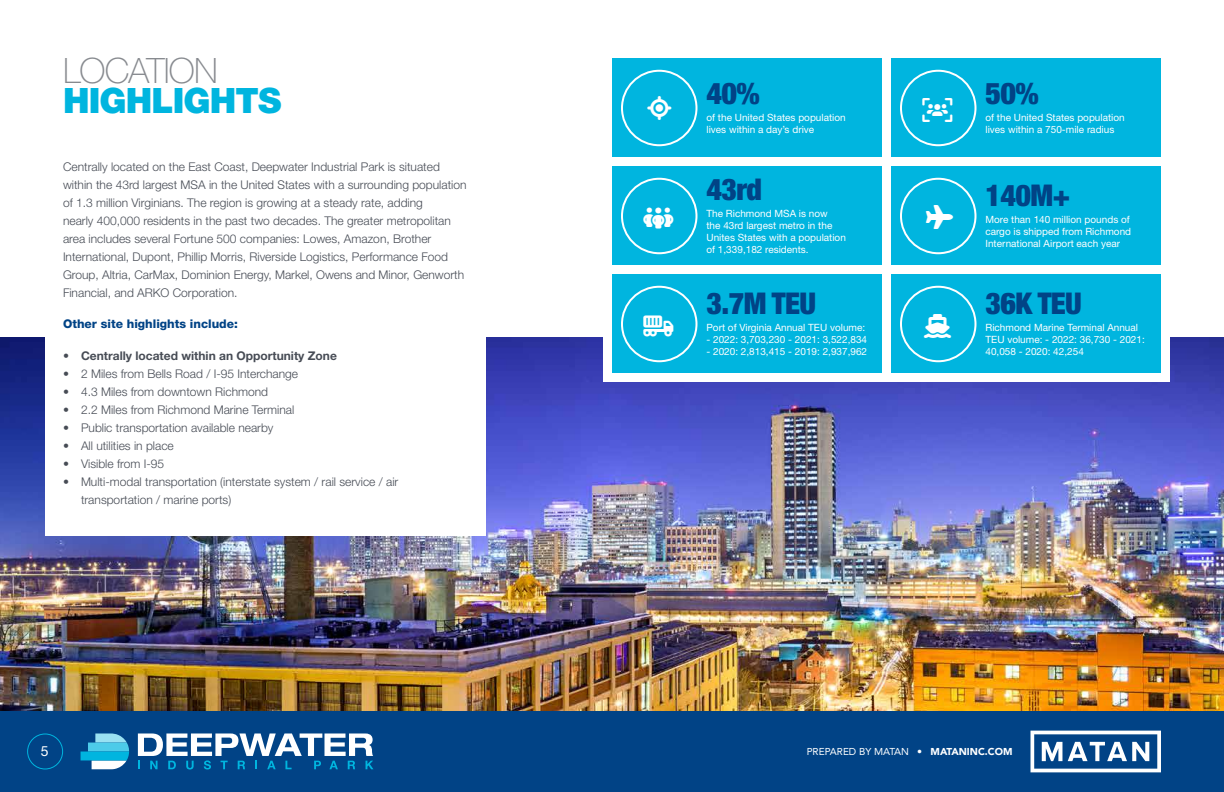
<style>
.page{position:relative;width:1224px;height:792px;background:#fff}
.page>*{position:absolute;margin:0;border:0;box-sizing:border-box;transform-origin:0 0}
.t1{font:900 35px "Helvetica Neue LT Std";letter-spacing:-.025em;color:#00b5df}
.t2{font:100 35px "Helvetica Neue LT Std";letter-spacing:-.025em;color:#878a8f}
.t3{font:900 condensed 30px "Helvetica Neue LT Std";letter-spacing:-.02em;color:#014386}
.t4{font:14px "Helvetica Neue LT Std";color:#fff}
.t5{font:300 12px/18px "Helvetica Neue LT Std";color:#474c55}
.t6{font:700 12px "Helvetica Neue LT Std";color:#474c55}
.t7{font:800 12px "Helvetica Neue LT Std";color:#014386}
.t8{font:10px/12px "Helvetica Neue LT Std";color:#fff}
.t9{font:10px "Avenir";color:#fff}
.s1{font-weight:900}
</style>
<div class="page">
<img style="left:0;top:338px;width:1224px;height:373px">
<div style="left:603px;top:112px;width:567px;height:270px;background:#fff"></div>
<div style="left:891px;top:58px;width:270px;height:100px;background:#00b5df"></div>
<div style="left:612px;top:58px;width:270px;height:100px;background:#00b5df"></div>
<div style="left:891px;top:166px;width:270px;height:100px;background:#00b5df"></div>
<div style="left:612px;top:166px;width:270px;height:100px;background:#00b5df"></div>
<div style="left:891px;top:274px;width:270px;height:100px;background:#00b5df"></div>
<div style="left:612px;top:274px;width:270px;height:100px;background:#00b5df"></div>
<div style="left:900px;top:70px;width:76px;height:76px;border:2px solid #fff;border-radius:50%"></div>
<div style="left:621px;top:70px;width:77px;height:76px;border:2px solid #fff;border-radius:50%"></div>
<div style="left:900px;top:178px;width:76px;height:76px;border:2px solid #fff;border-radius:50%"></div>
<div style="left:621px;top:178px;width:77px;height:76px;border:2px solid #fff;border-radius:50%"></div>
<div style="left:900px;top:286px;width:76px;height:76px;border:2px solid #fff;border-radius:50%"></div>
<div style="left:621px;top:286px;width:77px;height:76px;border:2px solid #fff;border-radius:50%"></div>
<div style="left:45px;top:144px;width:441px;height:392px;background:#fff"></div>
<div style="left:0;top:711px;width:1224px;height:81px;background:#014386"></div>
<svg style="left:1030px;top:731px;width:131px;height:41px"></svg>
<svg style="left:81px;top:734px;width:48px;height:35px"></svg>
<svg style="left:138px;top:733px;width:235px;height:37px"></svg>
<div style="left:27px;top:734px;width:36px;height:36px;border:1px solid #00b5df;border-radius:50%"></div>
<h1 class="t2" style="left:63px;top:51px;width:156px">LOCATION</h1>
<h1 class="t1" style="left:63px;top:80px;width:220px">HIGHLIGHTS</h1>
<p class="t5" style="left:63px;top:157px;width:405px">Centrally located on the East Coast, Deepwater Industrial Park is situated within the 43rd largest MSA in the United States with a surrounding population of 1.3 million Virginians. The region is growing at a steady rate, adding<br>nearly 400,000 residents in the past two decades. The greater metropolitan area includes several Fortune 500 companies: Lowes, Amazon, Brother International, Dupont, Phillip Morris, Riverside Logistics, Performance Food Group, Altria, CarMax, Dominion Energy, Markel, Owens and Minor, Genworth Financial, and ARKO Corporation.</p>
<p class="t7" style="left:63px;top:317px;width:176px">Other site highlights include:</p>
<p class="t6" style="left:63px;top:348px;width:275px">• Centrally located within an Opportunity Zone</p>
<p class="t5" style="left:63px;top:364px;width:237px">• 2 Miles from Bells Road / I-95 Interchange</p>
<p class="t5" style="left:63px;top:382px;width:207px">• 4.3 Miles from downtown Richmond</p>
<p class="t5" style="left:63px;top:400px;width:233px">• 2.2 Miles from Richmond Marine Terminal</p>
<p class="t5" style="left:63px;top:418px;width:212px">• Public transportation available nearby</p>
<p class="t5" style="left:63px;top:436px;width:112px">• All utilities in place</p>
<p class="t5" style="left:63px;top:454px;width:103px">• Visible from I-95</p>
<p class="t5" style="left:81px;top:472px;width:319px;text-indent:-18px">• Multi-modal transportation (interstate system / rail service / air transportation / marine ports)</p>
<h2 class="t3" style="left:706px;top:75px;width:55px">40%</h2>
<p class="t8" style="left:706px;top:111px;width:141px">of the United States population lives within a day’s drive</p>
<h2 class="t3" style="left:706px;top:171px;width:57px">43rd</h2>
<p class="t8" style="left:706px;top:207px;width:141px">The Richmond MSA is now<br>the 43rd largest metro in the<br>Unites States with a population of 1,339,182 residents.</p>
<h2 class="t3" style="left:706px;top:285px;width:111px">3.7M TEU</h2>
<p class="t8" style="left:706px;top:321px;width:160px">Port of Virginia Annual TEU volume:</p>
<p class="t8" style="left:706px;top:333px;width:162px">- 2022: 3,703,230 - 2021: 3,522,834</p>
<p class="t8" style="left:706px;top:345px;width:162px">- 2020: 2,813,415 - 2019: 2,937,962</p>
<h2 class="t3" style="left:986px;top:75px;width:55px">50%</h2>
<p class="t8" style="left:986px;top:111px;width:141px">of the United States population lives within a 750-mile radius</p>
<h2 class="t3" style="left:986px;top:177px;width:87px">140M+</h2>
<p class="t8" style="left:986px;top:213px;width:147px">More than 140 million pounds of cargo is shipped from Richmond<br>International Airport each year</p>
<h2 class="t3" style="left:986px;top:285px;width:98px">36K TEU</h2>
<p class="t8" style="left:986px;top:321px;width:161px">Richmond Marine Terminal Annual<br>TEU volume: - 2022: 36,730 - 2021:<br>40,058 - 2020: 42,254</p>
<p class="t4" style="left:41px;top:743px;width:9px">5</p>
<p class="t9" style="left:807px;top:743px;width:207px">PREPARED BY MATAN • <span class="s1">MATANINC.COM</span></p>
</div>
